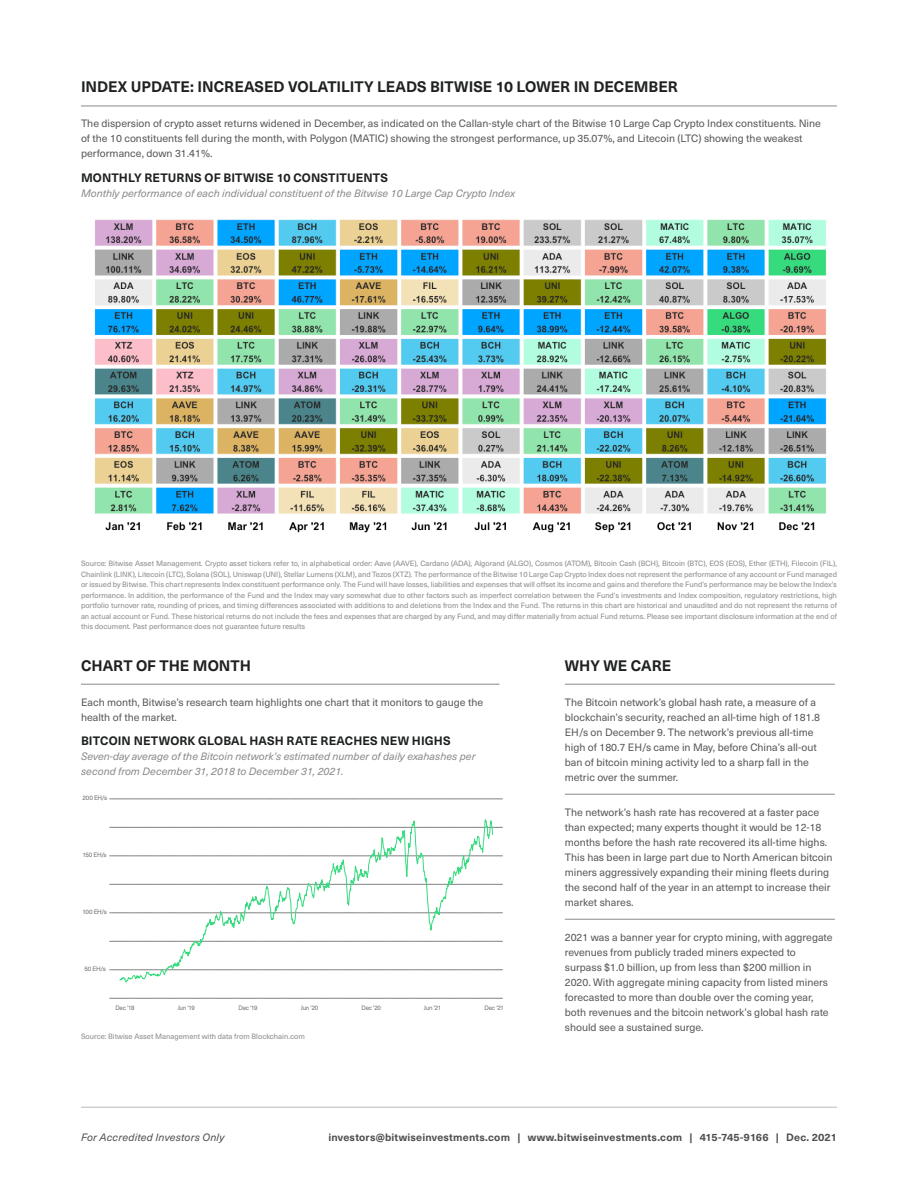
<style>
.page{position:relative;width:918px;height:1188px;background:#fff}
.page>*{position:absolute;margin:0;border:0;box-sizing:border-box;transform-origin:0 0}
.t1{font:700 15px "Neue Haas Unica Pro";color:#1e2120}
.t2{font:700 12px "Neue Haas Unica Pro";letter-spacing:.01em;color:#1e2120}
.t3{font:10.5px/15px "Neue Haas Unica Pro";color:#585655}
.t4{font:italic 10.5px/15px "Neue Haas Unica Pro";color:#8b8888}
.t5{font:700 10.5px "Neue Haas Unica Pro";letter-spacing:.015em;color:#4f4d4d}
.t6{font:italic 10.5px "Neue Haas Unica Pro";letter-spacing:.02em;color:#4f4d4d}
.t7{font:7.5px/10.5px "Neue Haas Unica Pro";color:#8b8888;text-align:justify}
.t8{font:6.3px "Neue Haas Unica Pro";letter-spacing:-.045em;color:#6d6e71}
</style>
<div class="page">
<hr style="left:81px;top:1107px;width:756px;height:1px;background:#bcb9b9">
<hr style="left:81px;top:106px;width:756px;height:1px;background:#8b8888">
<img style="left:94px;top:219px;width:733px;height:314px">
<hr style="left:565px;top:684px;width:270px;height:1px;background:#8b8888">
<hr style="left:565px;top:794px;width:270px;height:1px;background:#8b8888">
<hr style="left:565px;top:919px;width:270px;height:1px;background:#8b8888">
<hr style="left:81px;top:684px;width:419px;height:1px;background:#8b8888">
<svg style="left:109px;top:998px;width:394px;height:1px"></svg>
<svg style="left:109px;top:941px;width:394px;height:1px"></svg>
<svg style="left:109px;top:884px;width:394px;height:1px"></svg>
<svg style="left:109px;top:827px;width:394px;height:1px"></svg>
<svg style="left:109px;top:970px;width:394px;height:1px"></svg>
<svg style="left:109px;top:913px;width:394px;height:1px"></svg>
<svg style="left:109px;top:856px;width:394px;height:1px"></svg>
<svg style="left:109px;top:799px;width:394px;height:1px"></svg>
<svg style="left:119px;top:819px;width:374px;height:164px"></svg>
<p class="t1" style="left:81px;top:78px;width:598px">INDEX UPDATE: INCREASED VOLATILITY LEADS BITWISE 10 LOWER IN DECEMBER</p>
<p class="t3" style="left:81px;top:116px;width:742px">The dispersion of crypto asset returns widened in December, as indicated on the Callan-style chart of the Bitwise 10 Large Cap Crypto Index constituents. Nine of the 10 constituents fell during the month, with Polygon (MATIC) showing the strongest performance, up 35.07%, and Litecoin (LTC) showing the weakest performance, down 31.41%.</p>
<p class="t2" style="left:81px;top:171px;width:309px">MONTHLY RETURNS OF BITWISE 10 CONSTITUENTS</p>
<p class="t4" style="left:81px;top:186px;width:436px">Monthly performance of each individual constituent of the Bitwise 10 Large Cap Crypto Index</p>
<p class="t7" style="left:81px;top:558px;width:758px">Source: Bitwise Asset Management. Crypto asset tickers refer to, in alphabetical order: Aave (AAVE), Cardano (ADA), Algorand (ALGO), Cosmos (ATOM), Bitcoin Cash (BCH), Bitcoin (BTC), EOS (EOS), Ether (ETH), Filecoin (FIL), Chainlink (LINK), Litecoin (LTC), Solana (SOL), Uniswap (UNI), Stellar Lumens (XLM), and Tezos (XTZ). The performance of the Bitwise 10 Large Cap Crypto Index does not represent the performance of any account or Fund managed or issued by Bitwise. This chart represents Index constituent performance only. The Fund will have losses, liabilities and expenses that will offset its income and gains and therefore the Fund’s performance may be below the Index’s performance. In addition, the performance of the Fund and the Index may vary somewhat due to other factors such as imperfect correlation between the Fund’s investments and Index composition, regulatory restrictions, high portfolio turnover rate, rounding of prices, and timing differences associated with additions to and deletions from the Index and the Fund. The returns in this chart are historical and unaudited and do not represent the returns of an actual account or Fund. These historical returns do not include the fees and expenses that are charged by any Fund, and may differ materially from actual Fund returns. Please see important disclosure information at the end of this document. Past performance does not guarantee future results</p>
<p class="t1" style="left:565px;top:656px;width:108px">WHY WE CARE</p>
<p class="t3" style="left:565px;top:695px;width:257px">The Bitcoin network’s global hash rate, a measure of a blockchain’s security, reached an all-time high of 181.8<br>EH/s on December 9. The network’s previous all-time high of 180.7 EH/s came in May, before China’s all-out ban of bitcoin mining activity led to a sharp fall in the metric over the summer.</p>
<p class="t3" style="left:565px;top:805px;width:269px">The network’s hash rate has recovered at a faster pace than expected; many experts thought it would be 12-18 months before the hash rate recovered its all-time highs.<br>This has been in large part due to North American bitcoin miners aggressively expanding their mining fleets during the second half of the year in an attempt to increase their market shares.</p>
<p class="t3" style="left:565px;top:930px;width:269px">2021 was a banner year for crypto mining, with aggregate revenues from publicly traded miners expected to surpass $1.0 billion, up from less than $200 million in 2020. With aggregate mining capacity from listed miners forecasted to more than double over the coming year, both revenues and the bitcoin network’s global hash rate should see a sustained surge.</p>
<p class="t1" style="left:81px;top:656px;width:172px">CHART OF THE MONTH</p>
<p class="t3" style="left:81px;top:695px;width:404px">Each month, Bitwise’s research team highlights one chart that it monitors to gauge the health of the market.</p>
<p class="t2" style="left:81px;top:734px;width:371px">BITCOIN NETWORK GLOBAL HASH RATE REACHES NEW HIGHS</p>
<p class="t4" style="left:81px;top:749px;width:396px">Seven-day average of the Bitcoin network’s estimated number of daily exahashes per second from December 31, 2018 to December 31, 2021.</p>
<p class="t8" style="left:83px;top:794px;width:26px">200 EH/s</p>
<p class="t8" style="left:83px;top:851px;width:26px">150 EH/s</p>
<p class="t8" style="left:83px;top:908px;width:26px">100 EH/s</p>
<p class="t8" style="left:85px;top:965px;width:23px">50 EH/s</p>
<p class="t8" style="left:115px;top:1004px;width:21px">Dec '18</p>
<p class="t8" style="left:178px;top:1004px;width:19px">Jun '19</p>
<p class="t8" style="left:238px;top:1004px;width:21px">Dec '19</p>
<p class="t8" style="left:301px;top:1004px;width:19px">Jun '20</p>
<p class="t8" style="left:361px;top:1004px;width:21px">Dec '20</p>
<p class="t8" style="left:424px;top:1004px;width:19px">Jun '21</p>
<p class="t8" style="left:485px;top:1004px;width:21px">Dec '21</p>
<p class="t7" style="left:81px;top:1032px;width:225px">Source: Bitwise Asset Management with data from Blockchain.com</p>
<h3 class="t6" style="left:81px;top:1131px;width:145px">For Accredited Investors Only</h3>
<h3 class="t5" style="left:329px;top:1131px;width:510px">investors@bitwiseinvestments.com | www.bitwiseinvestments.com | 415-745-9166 | Dec. 2021</h3>
</div>
